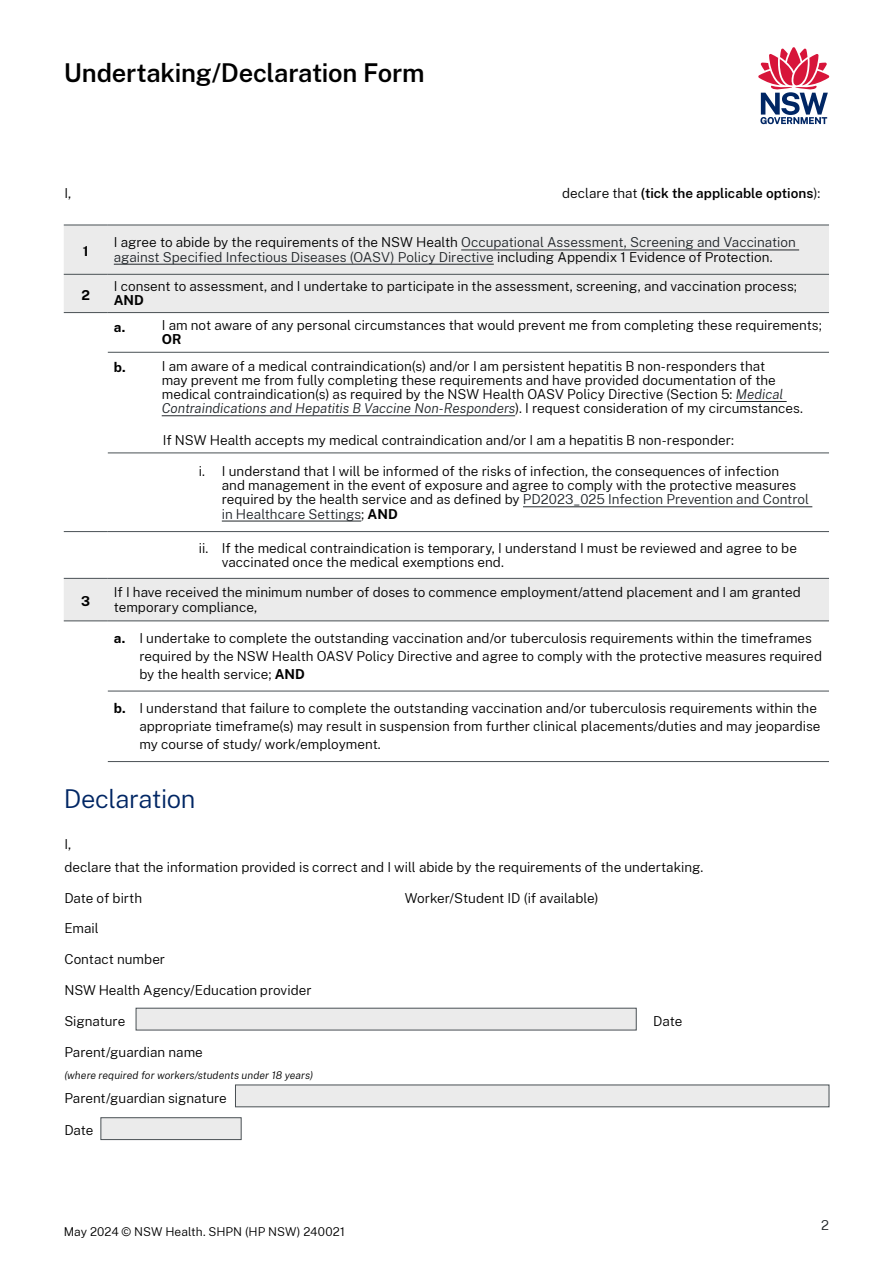
<style>
.page{position:relative;width:893px;height:1263px;background:#fff}
.page>*{position:absolute;margin:0;border:0;box-sizing:border-box;transform-origin:0 0}
.Body{font:600 25.5px "Public Sans";letter-spacing:-.01em;color:#000}
.Body-2{font:300 25.5px "Public Sans";letter-spacing:-.015em;color:#002664}
.TABLE_body{font:300 13.5px/14.2px "Public Sans";color:#000}
.Body-3{font:300 13.5px/22.5px "Public Sans";color:#000}
.TABLE_body-2{font:300 13.5px/14.2px "Public Sans";color:#22272b}
.Body-4{font:600 13.5px "Public Sans";letter-spacing:.005em;color:#000}
.TABLE_body-3{font:700 13.5px "Public Sans";color:#000}
.Body-5{font:300 12px "Public Sans";color:#000}
.Body-6{font:italic 300 10.5px "Public Sans";letter-spacing:.01em;color:#000}
.s1{font-weight:300}
.s2{color:#000}
.s3{font-weight:700}
.s4{font-style:italic;color:#22272b}
.s5{color:#22272b}
</style>
<div class="page">
<div style="left:136px;top:1008px;width:500px;height:22px;background:#ebebeb;border:1px solid #495054"></div>
<div style="left:235px;top:1085px;width:594px;height:22px;background:#ebebeb;border:1px solid #495054"></div>
<div style="left:101px;top:1117px;width:140px;height:23px;background:#ebebeb;border:1px solid #495054"></div>
<svg style="left:64px;top:226px;width:765px;height:395px"></svg>
<hr style="left:64px;top:225px;width:44px;height:1px;background:#495054">
<hr style="left:108px;top:225px;width:721px;height:1px;background:#495054">
<hr style="left:108px;top:352px;width:721px;height:1px;background:#495054">
<hr style="left:108px;top:453px;width:721px;height:1px;background:#495054">
<hr style="left:108px;top:691px;width:721px;height:1px;background:#495054">
<hr style="left:108px;top:761px;width:721px;height:1px;background:#495054">
<hr style="left:64px;top:274px;width:44px;height:1px;background:#495054">
<hr style="left:108px;top:274px;width:721px;height:1px;background:#495054">
<hr style="left:64px;top:531px;width:44px;height:1px;background:#495054">
<hr style="left:108px;top:531px;width:721px;height:1px;background:#495054">
<hr style="left:64px;top:578px;width:44px;height:1px;background:#495054">
<hr style="left:108px;top:578px;width:721px;height:1px;background:#495054">
<hr style="left:64px;top:312px;width:44px;height:1px;background:#495054">
<hr style="left:108px;top:312px;width:721px;height:1px;background:#495054">
<hr style="left:64px;top:621px;width:44px;height:1px;background:#495054">
<hr style="left:108px;top:621px;width:721px;height:1px;background:#495054">
<hr style="left:461px;top:249px;width:338px;height:1px;background:#22272b">
<hr style="left:114px;top:264px;width:380px;height:1px;background:#22272b">
<hr style="left:736px;top:401px;width:51px;height:1px;background:#22272b">
<hr style="left:162px;top:415px;width:353px;height:1px;background:#22272b">
<hr style="left:523px;top:506px;width:289px;height:1px;background:#22272b">
<hr style="left:222px;top:521px;width:139px;height:1px;background:#22272b">
<svg style="left:758px;top:47px;width:71px;height:77px"></svg>
<p class="Body" style="left:64px;top:55px;width:362px">Undertaking/Declaration Form</p>
<p class="Body-3" style="left:64px;top:181px;width:9px">I,</p>
<p class="Body-4" style="left:562px;top:183px;width:260px"><span class="s1">declare that</span> (tick the applicable options<span class="s1">):</span></p>
<p class="TABLE_body-3" style="left:83px;top:241px;width:7px">1</p>
<p class="TABLE_body-2" style="left:114px;top:235px;width:684px"><span class="s2">I agree to abide by the requirements of the NSW Health</span> Occupational Assessment, Screening and Vaccination against Specified Infectious Diseases (OASV) Policy Directive <span class="s2">including Appendix 1 Evidence of Protection.</span></p>
<p class="TABLE_body-3" style="left:82px;top:285px;width:10px">2</p>
<p class="TABLE_body" style="left:114px;top:279px;width:685px">I consent to assessment, and I undertake to participate in the assessment, screening, and vaccination process;<br><span class="s3">AND</span></p>
<p class="TABLE_body-3" style="left:114px;top:317px;width:13px">a.</p>
<p class="TABLE_body" style="left:162px;top:318px;width:662px">I am not aware of any personal circumstances that would prevent me from completing these requirements;<br><span class="s3">OR</span></p>
<p class="TABLE_body-3" style="left:114px;top:357px;width:13px">b.</p>
<p class="TABLE_body" style="left:162px;top:358px;width:643px">I am aware of a medical contraindication(s) and/or I am persistent hepatitis B non-responders that<br>may prevent me from fully completing these requirements and have provided documentation of the medical contraindication(s) as required by the NSW Health OASV Policy Directive (Section 5: <span class="s4">Medical Contraindications and Hepatitis B Vaccine Non-Responders</span>). I request consideration of my circumstances.</p>
<p class="TABLE_body" style="left:163px;top:432px;width:573px">If NSW Health accepts my medical contraindication and/or I am a hepatitis B non-responder:</p>
<p class="TABLE_body" style="left:222px;top:463px;width:589px;text-indent:-23px">i. I understand that I will be informed of the risks of infection, the consequences of infection<br>and management in the event of exposure and agree to comply with the protective measures required by the health service and as defined by <span class="s5">PD2023_025 Infection Prevention and Control in Healthcare Settings</span>; <span class="s3">AND</span></p>
<p class="TABLE_body" style="left:222px;top:540px;width:577px;text-indent:-23px">ii. If the medical contraindication is temporary, I understand I must be reviewed and agree to be vaccinated once the medical exemptions end.</p>
<p class="TABLE_body-3" style="left:81px;top:591px;width:10px">3</p>
<p class="TABLE_body" style="left:114px;top:585px;width:688px">If I have received the minimum number of doses to commence employment/attend placement and I am granted temporary compliance,</p>
<p class="TABLE_body" style="left:139px;top:628px;width:684px;line-height:18px;text-indent:-26px"><span class="s3">a.</span> I undertake to complete the outstanding vaccination and/or tuberculosis requirements within the timeframes required by the NSW Health OASV Policy Directive and agree to comply with the protective measures required by the health service; <span class="s3">AND</span></p>
<p class="TABLE_body" style="left:139px;top:699px;width:683px;line-height:18px;text-indent:-26px"><span class="s3">b.</span> I understand that failure to complete the outstanding vaccination and/or tuberculosis requirements within the appropriate timeframe(s) may result in suspension from further clinical placements/duties and may jeopardise my course of study/ work/employment.</p>
<p class="Body-2" style="left:64px;top:781px;width:133px">Declaration</p>
<p class="Body-3" style="left:64px;top:833px;width:640px">I,<br>declare that the information provided is correct and I will abide by the requirements of the undertaking.</p>
<p class="Body-3" style="left:64px;top:886px;width:79px">Date of birth</p>
<p class="Body-3" style="left:405px;top:886px;width:195px">Worker/Student ID (if available)</p>
<p class="Body-3" style="left:64px;top:917px;width:36px">Email</p>
<p class="Body-3" style="left:64px;top:947px;width:102px">Contact number</p>
<p class="Body-3" style="left:64px;top:978px;width:249px">NSW Health Agency/Education provider</p>
<p class="Body-3" style="left:64px;top:1009px;width:62px">Signature</p>
<p class="Body-3" style="left:653px;top:1009px;width:31px">Date</p>
<p class="Body-3" style="left:64px;top:1040px;width:140px">Parent/guardian name</p>
<p class="Body-6" style="left:64px;top:1068px;width:250px">(where required for workers/students under 18 years)</p>
<p class="Body-3" style="left:64px;top:1086px;width:164px">Parent/guardian signature</p>
<p class="Body-3" style="left:64px;top:1118px;width:31px">Date</p>
<p class="Body-5" style="left:64px;top:1223px;width:283px">May 2024 © NSW Health. SHPN (HP NSW) 240021</p>
<p class="TABLE_body-2" style="left:821px;top:1218px;width:9px">2</p>
</div>
